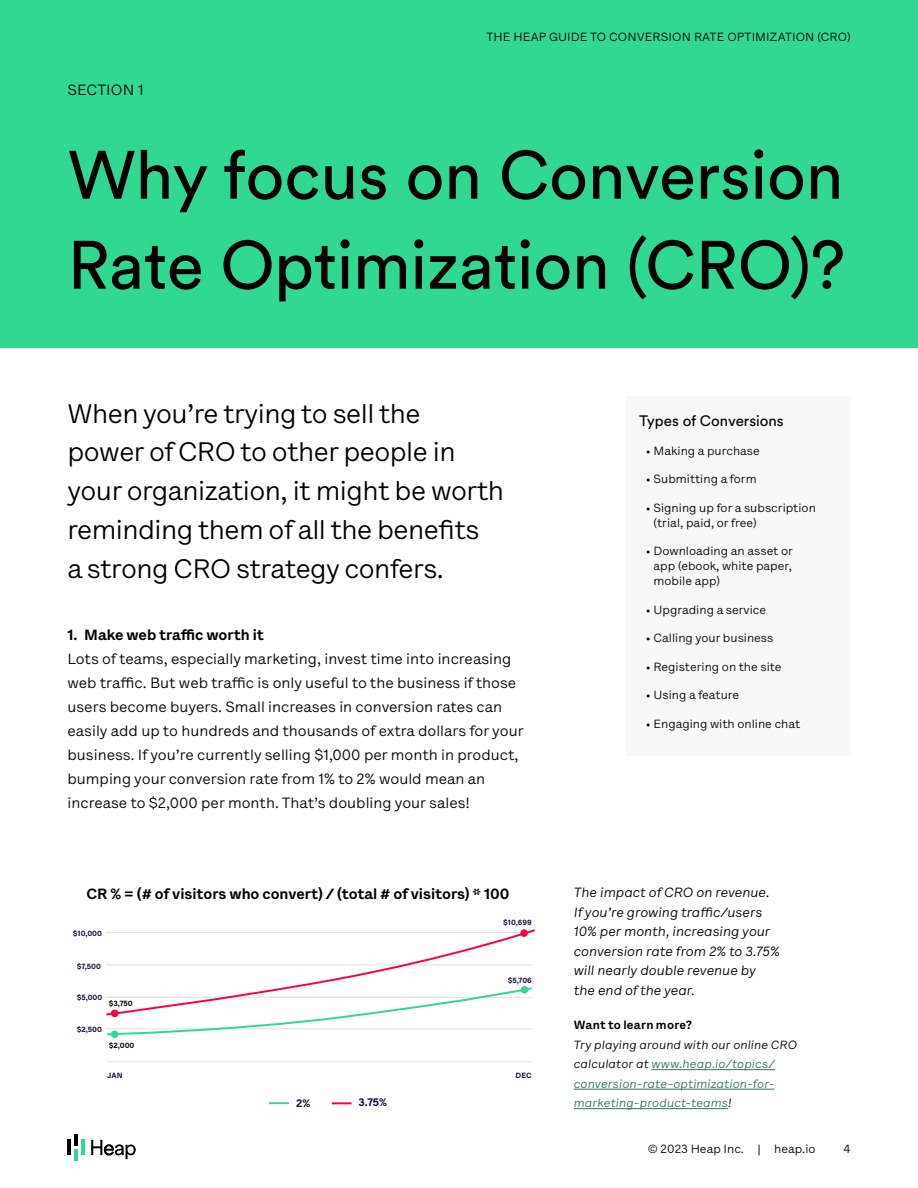
<style>
.page{position:relative;width:918px;height:1188px;background:#fff}
.page>*{position:absolute;margin:0;border:0;box-sizing:border-box;transform-origin:0 0}
.t1{font:67.5px/90px "Circular XX";letter-spacing:-.005em;color:#000}
.t2{font:27px/39px "Lettera Text LL";letter-spacing:-.02em;color:#000}
.t3{font:15px/24px "Lettera Text LL";color:#000}
.t4{font:700 15px "Lettera Text LL";color:#000}
.t5{font:15px "Circular XX";color:#000}
.t6{font:italic 13.5px/19.5px "Lettera Text LL";color:#000}
.t7{font:12px/15px "Lettera Text LL";color:#000}
.t8{font:italic 12px/19.5px "Lettera Text LL";letter-spacing:.01em;color:#31715f}
.t9{font:700 12px "Lettera Text LL";letter-spacing:.015em;color:#000}
.t10{font:700 10.95px "Lettera Text LL";color:#100841}
.t11{font:700 7.65px "Lettera Text LL";color:#100841}
.t12{font:700 7.65px "Lettera Text LL";color:#000}
.s1{color:#000}
</style>
<div class="page">
<div style="left:0;top:0;width:918px;height:348px;background:#31d891"></div>
<div style="left:626px;top:397px;width:225px;height:359px;background:#f8f8f9"></div>
<hr style="left:652px;top:1069px;width:123px;height:1px;background:#31715f">
<hr style="left:574px;top:1089px;width:200px;height:1px;background:#31715f">
<hr style="left:574px;top:1108px;width:154px;height:1px;background:#31715f">
<hr style="left:106px;top:1062px;width:426px;height:1px;background:#dee0e3">
<div style="left:111px;top:1031px;width:7px;height:7px;background:#31d891;border-radius:50%"></div>
<hr style="left:332px;top:1102px;width:20px;height:2px;background:#ff003d">
<hr style="left:269px;top:1102px;width:20px;height:2px;background:#31d891">
<svg style="left:106px;top:929px;width:429px;height:107px"></svg>
<hr style="left:68px;top:1140px;width:3px;height:15px;background:#000">
<svg style="left:74px;top:1134px;width:3px;height:27px"></svg>
<hr style="left:81px;top:1140px;width:3px;height:15px;background:#31d891">
<svg style="left:91px;top:1140px;width:45px;height:19px"></svg>
<p class="t3" style="left:68px;top:78px;width:78px">SECTION 1</p>
<p class="t7" style="left:486px;top:29px;width:366px">THE HEAP GUIDE TO CONVERSION RATE OPTIMIZATION (CRO)</p>
<h1 class="t1" style="left:68px;top:127px;width:779px">Why focus on Conversion<br>Rate Optimization (CRO)?</h1>
<h2 class="t2" style="left:68px;top:393px;width:438px">When you’re trying to sell the power of CRO to other people in your organization, it might be worth reminding them of all the benefits<br>a strong CRO strategy confers.</h2>
<p class="t4" style="left:68px;top:625px;width:198px">1. Make web traffic worth it</p>
<p class="t3" style="left:68px;top:647px;width:458px">Lots of teams, especially marketing, invest time into increasing web traffic. But web traffic is only useful to the business if those users become buyers. Small increases in conversion rates can easily add up to hundreds and thousands of extra dollars for your business. If you’re currently selling $1,000 per month in product, bumping your conversion rate from 1% to 2% would mean an increase to $2,000 per month. That’s doubling your sales!</p>
<p class="t5" style="left:639px;top:411px;width:146px">Types of Conversions</p>
<p class="t7" style="left:646px;top:443px;width:115px">• Making a purchase</p>
<p class="t7" style="left:646px;top:472px;width:112px">• Submitting a form</p>
<p class="t7" style="left:654px;top:500px;width:164px;text-indent:-8px">• Signing up for a subscription (trial, paid, or free)</p>
<p class="t7" style="left:654px;top:544px;width:141px;text-align:justify;text-indent:-8px">• Downloading an asset or app (ebook, white paper, mobile app)</p>
<p class="t7" style="left:646px;top:602px;width:122px">• Upgrading a service</p>
<p class="t7" style="left:646px;top:631px;width:129px">• Calling your business</p>
<p class="t7" style="left:646px;top:659px;width:137px">• Registering on the site</p>
<p class="t7" style="left:646px;top:688px;width:95px">• Using a feature</p>
<p class="t7" style="left:646px;top:716px;width:156px">• Engaging with online chat</p>
<p class="t4" style="left:86px;top:884px;width:425px">CR % = (# of visitors who convert) / (total # of visitors) * 100</p>
<p class="t6" style="left:574px;top:883px;width:208px">The impact of CRO on revenue.<br>If you’re growing traffic/users<br>10% per month, increasing your conversion rate from 2% to 3.75% will nearly double revenue by the end of the year.</p>
<p class="t9" style="left:574px;top:1017px;width:120px">Want to learn more?</p>
<p class="t8" style="left:574px;top:1035px;width:225px"><span class="s1">Try playing around with our online CRO calculator at</span> www.heap.io/topics/ conversion-rate-optimization-for&shy;marketing-product-teams<span class="s1">!</span></p>
<p class="t11" style="left:503px;top:918px;width:30px">$10,699</p>
<p class="t11" style="left:73px;top:928px;width:31px">$10,000</p>
<p class="t11" style="left:77px;top:961px;width:26px">$7,500</p>
<p class="t11" style="left:77px;top:992px;width:27px">$5,000</p>
<p class="t11" style="left:77px;top:1024px;width:27px">$2,500</p>
<p class="t11" style="left:508px;top:976px;width:26px">$5,706</p>
<p class="t12" style="left:109px;top:999px;width:25px">$3,750</p>
<p class="t12" style="left:109px;top:1040px;width:27px">$2,000</p>
<p class="t11" style="left:107px;top:1070px;width:17px">JAN</p>
<p class="t11" style="left:516px;top:1070px;width:17px">DEC</p>
<p class="t10" style="left:296px;top:1096px;width:16px">2%</p>
<p class="t10" style="left:359px;top:1095px;width:30px">3.75%</p>
<p class="t7" style="left:648px;top:1142px;width:169px">© 2023 Heap Inc. | heap.io</p>
<p class="t7" style="left:844px;top:1142px;width:9px">4</p>
</div>
